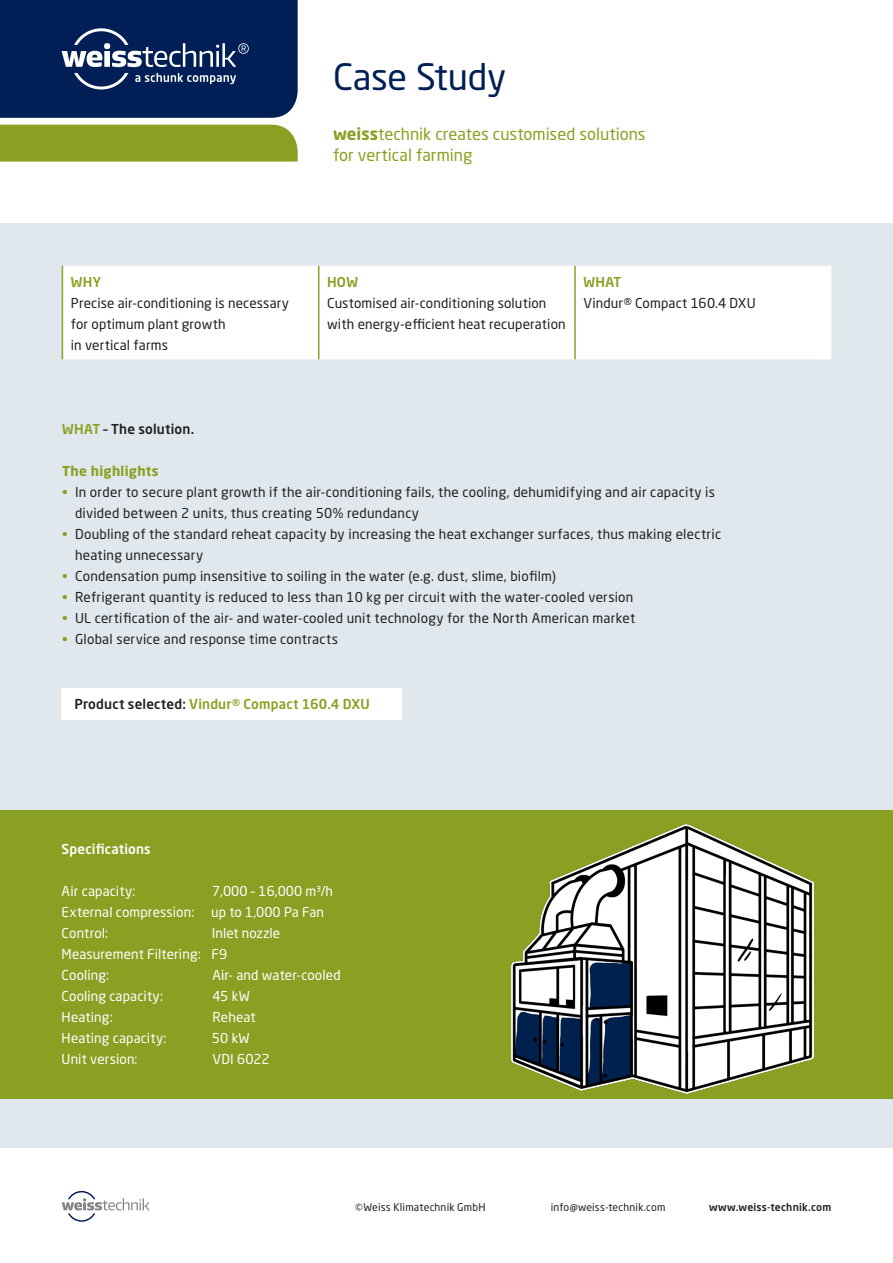
<style>
.page{position:relative;width:893px;height:1263px;background:#fff}
.page>*{position:absolute;margin:0;border:0;box-sizing:border-box;transform-origin:0 0}
.Headline_20pt{font:36px "Neo Sans Pro";letter-spacing:-.005em;color:#001f56}
.Subheadline_11pt{font:16.5px "Neo Sans Pro";color:#8aa022}
.Copy_9pt{font:13.5px "Neo Sans Pro";letter-spacing:.015em;color:#231f20}
.Copy_9pt-2{font:13.5px "Neo Sans Pro";letter-spacing:.005em;color:#fff}
.Copy_9pt-3{font:500 13.5px "Neo Sans Pro";letter-spacing:.015em;color:#8aa022}
.Subline_9pt{font:500 13.5px "Neo Sans Pro";letter-spacing:.015em;color:#231f20}
.Copy_9pt-4{font:500 13.5px "Neo Sans Pro";letter-spacing:.01em;color:#fff}
.Copy_9pt-5{font:700 13.5px "Neo Sans Pro";letter-spacing:.02em;color:#8aa022}
.Copy_9pt-6{font:10.5px "Neo Sans Pro";letter-spacing:.015em;color:#231f20}
.Copy_9pt-7{font:500 10.5px "Neo Sans Pro";letter-spacing:.02em;color:#231f20}
.s1{font-weight:700}
.s2{color:#8aa022}
.s3{color:#231f20}
</style>
<div class="page">
<div style="left:0;top:224px;width:893px;height:924px;background:#e1e8ed"></div>
<div style="left:63px;top:266px;width:768px;height:93px;background:#fff"></div>
<hr style="left:318px;top:266px;width:1px;height:30px;background:#8aa022">
<hr style="left:574px;top:266px;width:2px;height:30px;background:#8aa022">
<hr style="left:318px;top:296px;width:1px;height:63px;background:#8aa022">
<hr style="left:574px;top:296px;width:2px;height:63px;background:#8aa022">
<hr style="left:62px;top:266px;width:1px;height:30px;background:#8aa022">
<hr style="left:62px;top:296px;width:1px;height:63px;background:#8aa022">
<div style="left:61px;top:688px;width:340px;height:32px;background:#fff"></div>
<div style="left:0;top:811px;width:893px;height:288px;background:#8aa022"></div>
<img style="left:511px;top:825px;width:303px;height:269px">
<div style="left:0;top:125px;width:298px;height:37px;background:#8aa022"></div>
<svg style="left:0;top:0;width:298px;height:118px;background:#112e61"></svg>
<svg style="left:62px;top:1191px;width:88px;height:31px"></svg>
<p class="Headline_20pt" style="left:333px;top:55px;width:175px">Case Study</p>
<p class="Subheadline_11pt" style="left:333px;top:123px;width:314px"><span class="s1">weiss</span>technik creates customised solutions</p>
<p class="Subheadline_11pt" style="left:333px;top:144px;width:141px">for vertical farming</p>
<p class="Copy_9pt-3" style="left:71px;top:273px;width:32px">WHY</p>
<p class="Copy_9pt-3" style="left:327px;top:273px;width:32px">HOW</p>
<p class="Copy_9pt-3" style="left:583px;top:273px;width:39px">WHAT</p>
<p class="Copy_9pt" style="left:71px;top:294px;width:220px">Precise air-conditioning is necessary</p>
<p class="Copy_9pt" style="left:71px;top:315px;width:156px">for optimum plant growth</p>
<p class="Copy_9pt" style="left:71px;top:336px;width:99px">in vertical farms</p>
<p class="Copy_9pt" style="left:327px;top:294px;width:221px">Customised air-conditioning solution</p>
<p class="Copy_9pt" style="left:327px;top:315px;width:240px">with energy-efficient heat recuperation</p>
<p class="Copy_9pt" style="left:583px;top:294px;width:174px">Vindur® Compact 160.4 DXU</p>
<p class="Subline_9pt" style="left:62px;top:420px;width:133px"><span class="s2">WHAT</span> – The solution.</p>
<p class="Copy_9pt-5" style="left:62px;top:462px;width:98px">The highlights</p>
<p class="Copy_9pt" style="left:62px;top:483px;width:654px"><span class="s2">•</span> In order to secure plant growth if the air-conditioning fails, the cooling, dehumidifying and air capacity is</p>
<p class="Copy_9pt" style="left:75px;top:504px;width:346px">divided between 2 units, thus creating 50% redundancy</p>
<p class="Copy_9pt" style="left:62px;top:525px;width:660px"><span class="s2">•</span> Doubling of the standard reheat capacity by increasing the heat exchanger surfaces, thus making electric</p>
<p class="Copy_9pt" style="left:75px;top:546px;width:130px">heating unnecessary</p>
<p class="Copy_9pt" style="left:62px;top:567px;width:495px"><span class="s2">•</span> Condensation pump insensitive to soiling in the water (e.g. dust, slime, biofilm)</p>
<p class="Copy_9pt" style="left:62px;top:588px;width:573px"><span class="s2">•</span> Refrigerant quantity is reduced to less than 10 kg per circuit with the water-cooled version</p>
<p class="Copy_9pt" style="left:62px;top:609px;width:574px"><span class="s2">•</span> UL certification of the air- and water-cooled unit technology for the North American market</p>
<p class="Copy_9pt" style="left:62px;top:630px;width:277px"><span class="s2">•</span> Global service and response time contracts</p>
<p class="Copy_9pt-3" style="left:74px;top:696px;width:297px"><span class="s3">Product selected:</span> Vindur® Compact 160.4 DXU</p>
<p class="Copy_9pt-4" style="left:62px;top:840px;width:91px">Specifications</p>
<p class="Copy_9pt-2" style="left:62px;top:882px;width:75px">Air capacity:</p>
<p class="Copy_9pt-2" style="left:212px;top:882px;width:123px">7,000 – 16,000 m³/h</p>
<p class="Copy_9pt-2" style="left:62px;top:903px;width:134px">External compression:</p>
<p class="Copy_9pt-2" style="left:211px;top:903px;width:114px">up to 1,000 Pa Fan</p>
<p class="Copy_9pt-2" style="left:62px;top:924px;width:48px">Control:</p>
<p class="Copy_9pt-2" style="left:212px;top:924px;width:70px">Inlet nozzle</p>
<p class="Copy_9pt-2" style="left:62px;top:945px;width:167px">Measurement Filtering: F9</p>
<p class="Copy_9pt-2" style="left:62px;top:966px;width:49px">Cooling:</p>
<p class="Copy_9pt-2" style="left:212px;top:966px;width:130px">Air- and water-cooled</p>
<p class="Copy_9pt-2" style="left:62px;top:987px;width:103px">Cooling capacity:</p>
<p class="Copy_9pt-2" style="left:213px;top:987px;width:39px">45 kW</p>
<p class="Copy_9pt-2" style="left:62px;top:1008px;width:52px">Heating:</p>
<p class="Copy_9pt-2" style="left:213px;top:1008px;width:45px">Reheat</p>
<p class="Copy_9pt-2" style="left:62px;top:1029px;width:106px">Heating capacity:</p>
<p class="Copy_9pt-2" style="left:212px;top:1029px;width:39px">50 kW</p>
<p class="Copy_9pt-2" style="left:62px;top:1050px;width:77px">Unit version:</p>
<p class="Copy_9pt-2" style="left:212px;top:1050px;width:59px">VDI 6022</p>
<p class="Copy_9pt-6" style="left:355px;top:1200px;width:132px">©Weiss Klimatechnik GmbH</p>
<p class="Copy_9pt-6" style="left:551px;top:1200px;width:116px">info@weiss-technik.com</p>
<p class="Copy_9pt-7" style="left:709px;top:1200px;width:124px">www.weiss-technik.com</p>
</div>
